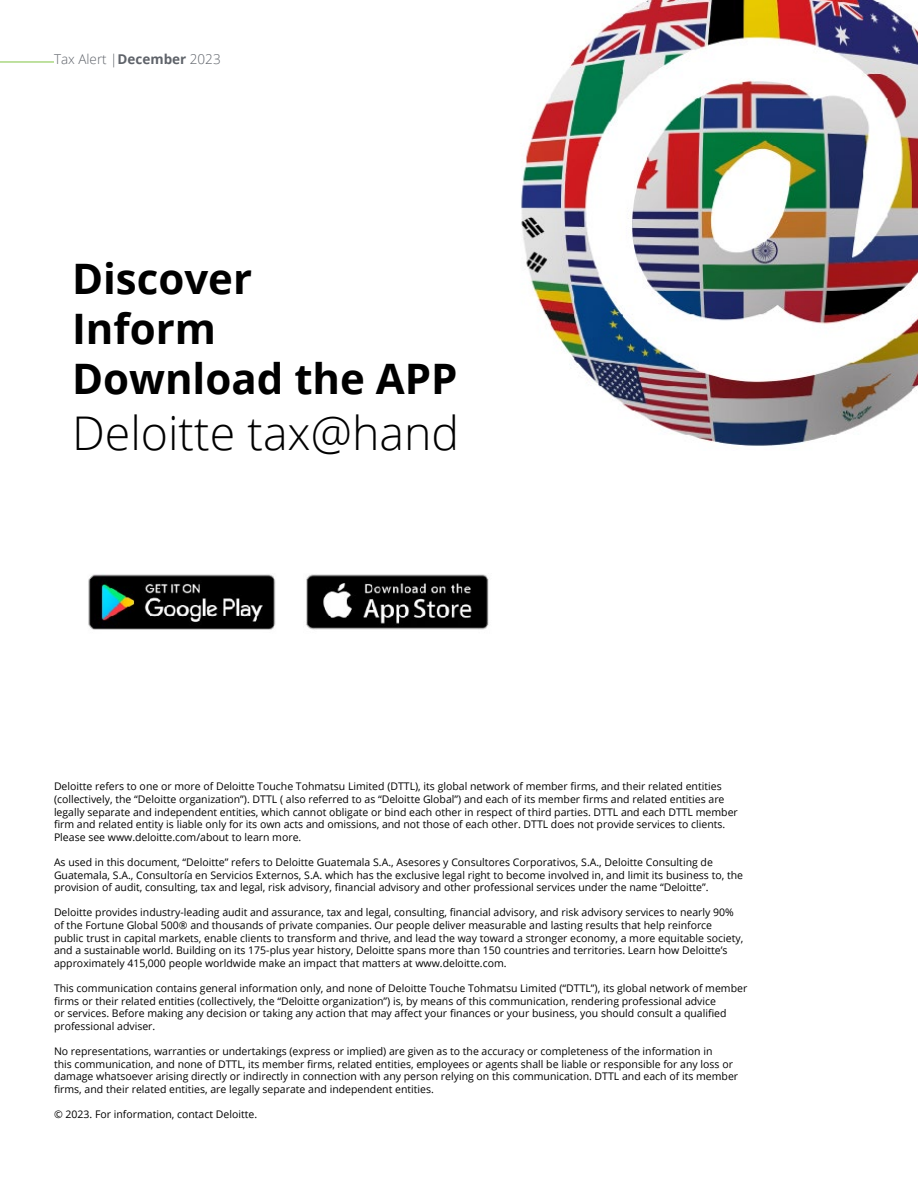
<style>
.page{position:relative;width:918px;height:1188px;background:#fff}
.page>*{position:absolute;margin:0;border:0;box-sizing:border-box;transform-origin:0 0}
.t1{font:300 46.5px "Open Sans";color:#000}
.t2{font:700 42px/50.4px "Open Sans";color:#000}
.t3{font:300 13.5px "Open Sans";color:#5f636a}
.t4{font:10.5px/12.6px "Open Sans";color:#000}
.s1{font-weight:700}
</style>
<div class="page">
<hr style="left:0;top:62px;width:54px;height:1px;background:#80c342">
<img style="left:88px;top:574px;width:401px;height:56px">
<img style="left:521px;top:0;width:397px;height:446px">
<p class="t3" style="left:54px;top:50px;width:168px">Tax Alert |<span class="s1">December</span> 2023</p>
<h2 class="t2" style="left:72px;top:252px;width:387px">Discover<br>Inform<br>Download the APP</h2>
<h1 class="t1" style="left:72px;top:401px;width:389px">Deloitte tax@hand</h1>
<p class="t4" style="left:54px;top:780px;width:685px">Deloitte refers to one or more of Deloitte Touche Tohmatsu Limited (DTTL), its global network of member firms, and their related entities (collectively, the “Deloitte organization”). DTTL ( also referred to as “Deloitte Global”) and each of its member firms and related entities are legally separate and independent entities, which cannot obligate or bind each other in respect of third parties. DTTL and each DTTL member firm and related entity is liable only for its own acts and omissions, and not those of each other. DTTL does not provide services to clients.<br>Please see www.deloitte.com/about to learn more.</p>
<p class="t4" style="left:54px;top:856px;width:691px">As used in this document, “Deloitte” refers to Deloitte Guatemala S.A., Asesores y Consultores Corporativos, S.A., Deloitte Consulting de<br>Guatemala, S.A., Consultoría en Servicios Externos, S.A. which has the exclusive legal right to become involved in, and limit its business to, the provision of audit, consulting, tax and legal, risk advisory, financial advisory and other professional services under the name “Deloitte”.</p>
<p class="t4" style="left:54px;top:906px;width:691px">Deloitte provides industry-leading audit and assurance, tax and legal, consulting, financial advisory, and risk advisory services to nearly 90% of the Fortune Global 500® and thousands of private companies. Our people deliver measurable and lasting results that help reinforce public trust in capital markets, enable clients to transform and thrive, and lead the way toward a stronger economy, a more equitable society, and a sustainable world. Building on its 175-plus year history, Deloitte spans more than 150 countries and territories. Learn how Deloitte’s approximately 415,000 people worldwide make an impact that matters at www.deloitte.com.</p>
<p class="t4" style="left:54px;top:982px;width:695px">This communication contains general information only, and none of Deloitte Touche Tohmatsu Limited (“DTTL”), its global network of member firms or their related entities (collectively, the “Deloitte organization”) is, by means of this communication, rendering professional advice<br>or services. Before making any decision or taking any action that may affect your finances or your business, you should consult a qualified professional adviser.</p>
<p class="t4" style="left:54px;top:1045px;width:686px">No representations, warranties or undertakings (express or implied) are given as to the accuracy or completeness of the information in<br>this communication, and none of DTTL, its member firms, related entities, employees or agents shall be liable or responsible for any loss or damage whatsoever arising directly or indirectly in connection with any person relying on this communication. DTTL and each of its member firms, and their related entities, are legally separate and independent entities.</p>
<p class="t4" style="left:54px;top:1108px;width:205px">© 2023. For information, contact Deloitte.</p>
</div>
